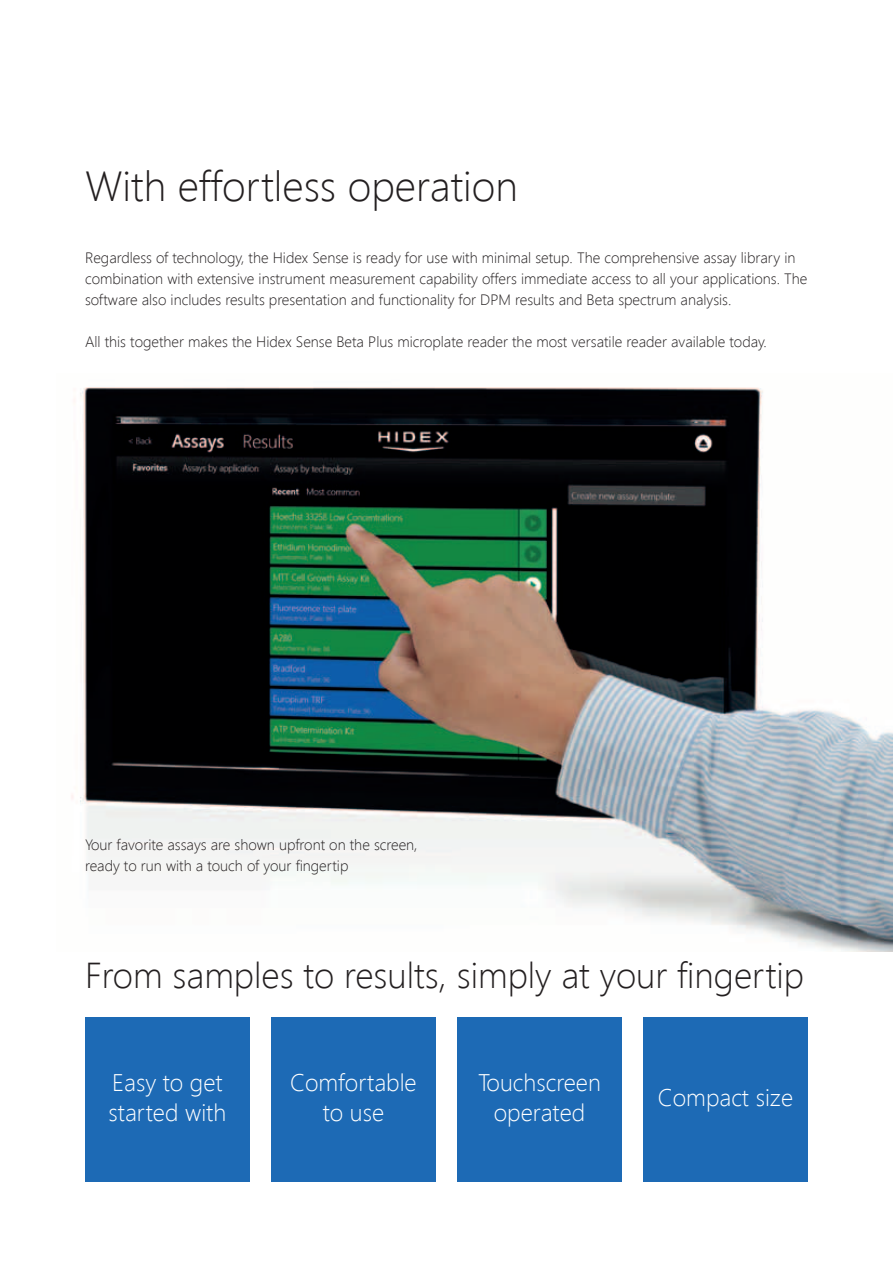
<style>
.page{position:relative;width:893px;height:1263px;background:#fff}
.page>*{position:absolute;margin:0;border:0;box-sizing:border-box;transform-origin:0 0}
.t1{font:300 42px "Segoe UI";color:#231f20}
.t2{font:300 36px "Segoe UI";color:#231f20}
.t3{font:300 24px/30px "Segoe UI";color:#fff;text-align:center}
.t4{font:300 15px/21px "Segoe UI";color:#231f20}
</style>
<div class="page">
<img style="left:71px;top:387px;width:822px;height:564px">
<div style="left:85px;top:1017px;width:165px;height:165px;background:#1d6ab5"></div>
<div style="left:457px;top:1017px;width:165px;height:165px;background:#1d6ab5"></div>
<div style="left:271px;top:1017px;width:165px;height:165px;background:#1d6ab5"></div>
<div style="left:643px;top:1017px;width:165px;height:165px;background:#1d6ab5"></div>
<h1 class="t1" style="left:85px;top:157px;width:434px">With effortless operation</h1>
<p class="t4" style="left:85px;top:247px;width:724px">Regardless of technology, the Hidex Sense is ready for use with minimal setup. The comprehensive assay library in combination with extensive instrument measurement capability offers immediate access to all your applications. The software also includes results presentation and functionality for DPM results and Beta spectrum analysis.</p>
<p class="t4" style="left:85px;top:331px;width:683px">All this together makes the Hidex Sense Beta Plus microplate reader the most versatile reader available today.</p>
<p class="t4" style="left:85px;top:833px;width:334px">Your favorite assays are shown upfront on the screen, ready to run with a touch of your fingertip</p>
<h2 class="t2" style="left:85px;top:950px;width:720px">From samples to results, simply at your fingertip</h2>
<h3 class="t3" style="left:109px;top:1067px;width:119px;text-align:left">Easy to get started with</h3>
<h3 class="t3" style="left:290px;top:1067px;width:128px">Comfortable to use</h3>
<h3 class="t3" style="left:478px;top:1067px;width:124px">Touchscreen operated</h3>
<h3 class="t3" style="left:658px;top:1081px;width:137px">Compact size</h3>
</div>
